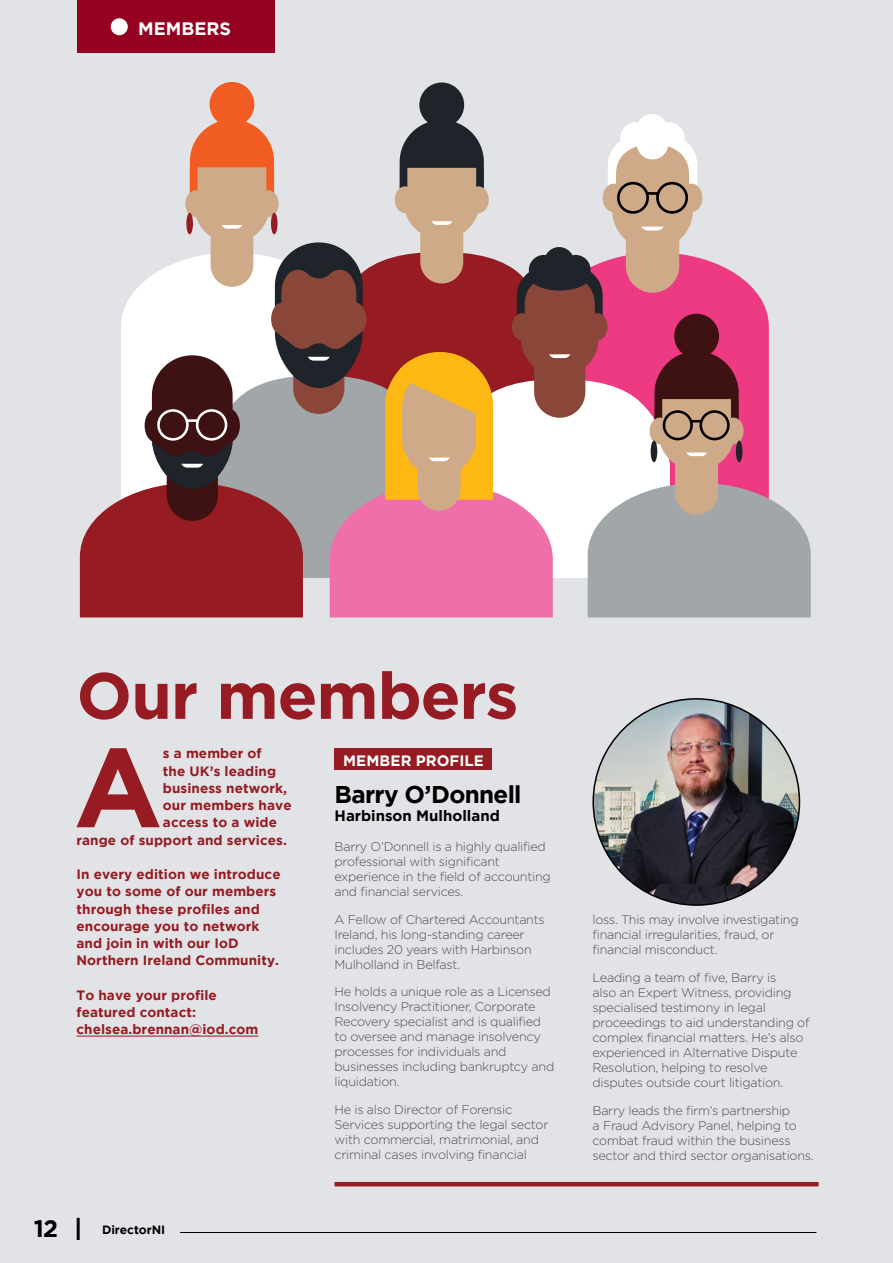
<style>
.page{position:relative;width:893px;height:1263px;background:#e1e3e6}
.page>*{position:absolute;margin:0;border:0;box-sizing:border-box;transform-origin:0 0}
.t1{font:700 112.05px "Gotham";color:#961b22}
.t2{font:700 65.25px "Gotham";letter-spacing:-.015em;color:#961b22}
.t3{font:700 24.15px "Gotham";letter-spacing:-.03em;color:#000}
.t4{font:700 24px "Gotham";color:#000}
.t5{font:700 18px "Gotham";color:#fff}
.t6{font:700 15px "Gotham";color:#000}
.t7{font:700 15px "Gotham";letter-spacing:.005em;color:#fff}
.t8{font:700 13.5px/17.2px "Gotham";letter-spacing:.005em;color:#961b22}
.t9{font:300 12.6px/15px "Gotham";letter-spacing:-.02em;color:#4d4e4f}
.t10{font:700 12px "Gotham";letter-spacing:-.005em;color:#000}
</style>
<div class="page">
<svg style="left:80px;top:114px;width:731px;height:503px"></svg>
<div style="left:185px;top:190px;width:21px;height:27px;background:#ceaa89;border-radius:50%"></div>
<div style="left:258px;top:190px;width:21px;height:27px;background:#ceaa89;border-radius:50%"></div>
<div style="left:271px;top:213px;width:7px;height:21px;background:#961b22;border-radius:50%"></div>
<div style="left:77px;top:0;width:198px;height:52px;background:#940121"></div>
<div style="left:186px;top:213px;width:7px;height:21px;background:#961b22;border-radius:50%"></div>
<hr style="left:77px;top:1036px;width:181px;height:1px;background:#961b22">
<div style="left:334px;top:748px;width:158px;height:22px;background:#961b22"></div>
<hr style="left:334px;top:1182px;width:485px;height:4px;background:#961b22">
<img style="left:593px;top:699px;width:206px;height:206px;border-radius:103px">
<div style="left:419px;top:82px;width:45px;height:45px;background:#1f242b;border-radius:50%"></div>
<div style="left:210px;top:82px;width:44px;height:45px;background:#f15c22;border-radius:50%"></div>
<div style="left:111px;top:18px;width:17px;height:17px;background:#fff;border-radius:50%"></div>
<hr style="left:180px;top:1232px;width:636px;height:1px;background:#000">
<h3 class="t5" style="left:138px;top:18px;width:94px">MEMBERS</h3>
<h2 class="t2" style="left:77px;top:658px;width:443px">Our members</h2>
<h1 class="t1" style="left:74px;top:723px;width:90px">A</h1>
<p class="t8" style="left:163px;top:744px;width:100px">s a member of</p>
<p class="t8" style="left:163px;top:762px;width:115px">the UK’s leading</p>
<p class="t8" style="left:163px;top:779px;width:126px">business network,</p>
<p class="t8" style="left:163px;top:796px;width:130px">our members have</p>
<p class="t8" style="left:163px;top:813px;width:116px">access to a wide</p>
<p class="t8" style="left:77px;top:831px;width:212px">range of support and services.</p>
<p class="t8" style="left:77px;top:865px;width:206px">In every edition we introduce you to some of our members through these profiles and encourage you to network and join in with our IoD<br>Northern Ireland Community.</p>
<p class="t8" style="left:77px;top:986px;width:183px">To have your profile featured contact: chelsea.brennan@iod.com</p>
<h3 class="t4" style="left:34px;top:1214px;width:50px">12 |</h3>
<p class="t10" style="left:102px;top:1222px;width:65px">DirectorNI</p>
<p class="t7" style="left:343px;top:752px;width:142px">MEMBER PROFILE</p>
<h3 class="t3" style="left:334px;top:780px;width:188px">Barry O’Donnell</h3>
<p class="t6" style="left:334px;top:807px;width:167px">Harbinson Mulholland</p>
<p class="t9" style="left:334px;top:839px;width:218px">Barry O’Donnell is a highly qualified professional with significant experience in the field of accounting and financial services.</p>
<p class="t9" style="left:334px;top:911px;width:212px">A Fellow of Chartered Accountants<br>Ireland, his long-standing career includes 20 years with Harbinson<br>Mulholland in Belfast.</p>
<p class="t9" style="left:334px;top:984px;width:221px">He holds a unique role as a Licensed<br>Insolvency Practitioner, Corporate<br>Recovery specialist and is qualified to oversee and manage insolvency processes for individuals and businesses including bankruptcy and liquidation.</p>
<p class="t9" style="left:334px;top:1102px;width:215px">He is also Director of Forensic Services supporting the legal sector with commercial, matrimonial, and criminal cases involving financial</p>
<p class="t9" style="left:592px;top:912px;width:208px">loss. This may involve investigating financial irregularities, fraud, or financial misconduct.</p>
<p class="t9" style="left:592px;top:970px;width:219px">Leading a team of five, Barry is<br>also an Expert Witness, providing specialised testimony in legal proceedings to aid understanding of complex financial matters. He’s also experienced in Alternative Dispute Resolution, helping to resolve disputes outside court litigation.</p>
<p class="t9" style="left:592px;top:1102px;width:223px">Barry leads the firm’s partnership<br>a Fraud Advisory Panel, helping to combat fraud within the business sector and third sector organisations.</p>
</div>
